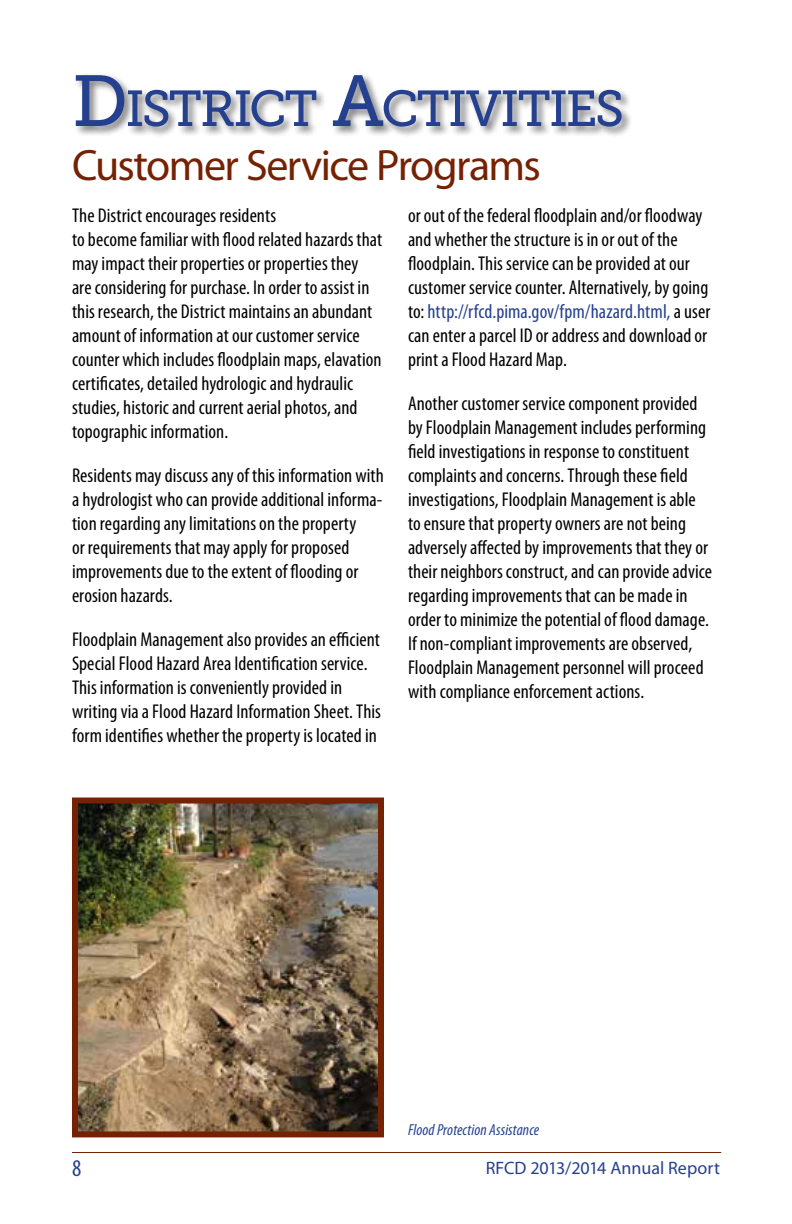
<style>
.page{position:relative;width:792px;height:1224px;background:#fff}
.page>*{position:absolute;margin:0;border:0;box-sizing:border-box;transform-origin:0 0}
.t1{font:50.4px "Museo Slab 500";letter-spacing:-.04em;color:#25408f}
.t2{font:44px "Myriad Pro";letter-spacing:-.035em;color:#752104}
.t3{font:condensed 24px "Myriad Pro";color:#25408f}
.t4{font:condensed 20px/24px "Myriad Pro";letter-spacing:.005em;color:#000}
.t5{font:18px "Myriad Pro";letter-spacing:-.005em;color:#25408f}
.t6{font:italic condensed 16px "Myriad Pro";letter-spacing:.005em;color:#25408f}
.s1{font-size:72px}
.s2{color:#25408f}
.s3{font-style:inherit}
</style>
<div class="page">
<hr style="left:72px;top:1152px;width:649px;height:1px;background:#752104">
<img style="left:79px;top:805px;width:298px;height:325px">
<div style="left:72px;top:798px;width:312px;height:339px;border:6px solid #752104"></div>
<div style="left:74px;top:72px;width:559px;height:66px;background:#000;opacity:.5"></div>
<h1 class="t1" style="left:72px;top:81px;width:554px"><span class="s1">D</span>ISTRICT <span class="s1">A</span>CTIVITIES</h1>
<h2 class="t2" style="left:72px;top:138px;width:470px">Customer Service Programs</h2>
<p class="t4" style="left:72px;top:203px;width:312px">The District encourages residents<br>to become familiar with flood related hazards that may impact their properties or properties they are considering for purchase. In order to assist in this research, the District maintains an abundant amount of information at our customer service counter which includes floodplain maps, elavation certificates, detailed hydrologic and hydraulic studies, historic and current aerial photos, and topographic information.</p>
<p class="t4" style="left:72px;top:463px;width:313px">Residents may discuss any of this information with a hydrologist who can provide additional informa&shy;tion regarding any limitations on the property<br>or requirements that may apply for proposed improvements due to the extent of flooding or erosion hazards.</p>
<p class="t4" style="left:72px;top:627px;width:311px">Floodplain Management also provides an efficient Special Flood Hazard Area Identification service.<br>This information is conveniently provided in writing via a Flood Hazard Information Sheet. This form identifies whether the property is located in</p>
<p class="t4" style="left:408px;top:203px;width:304px">or out of the federal floodplain and/or floodway and whether the structure is in or out of the floodplain. This service can be provided at our customer service counter. Alternatively, by going to: <span class="s2">http://rfcd.pima.gov/fpm/hazard.html,</span> a user can enter a parcel ID or address and download or print a Flood Hazard Map.</p>
<p class="t4" style="left:408px;top:391px;width:306px">Another customer service component provided by Floodplain Management includes performing field investigations in response to constituent complaints and concerns. Through these field investigations, Floodplain Management is able to ensure that property owners are not being adversely affected by improvements that they or their neighbors construct, and can provide advice regarding improvements that can be made in order to minimize the potential of flood damage.<br>If non-compliant improvements are observed, Floodplain Management personnel will proceed with compliance enforcement actions.</p>
<p class="t6" style="left:408px;top:1120px;width:133px">Flood Protection Assistance</p>
<p class="t3" style="left:72px;top:1154px;width:11px">8</p>
<p class="t5" style="left:486px;top:1157px;width:236px">RFCD 2013/2014 <span class="s3">Annual Report</span></p>
</div>
